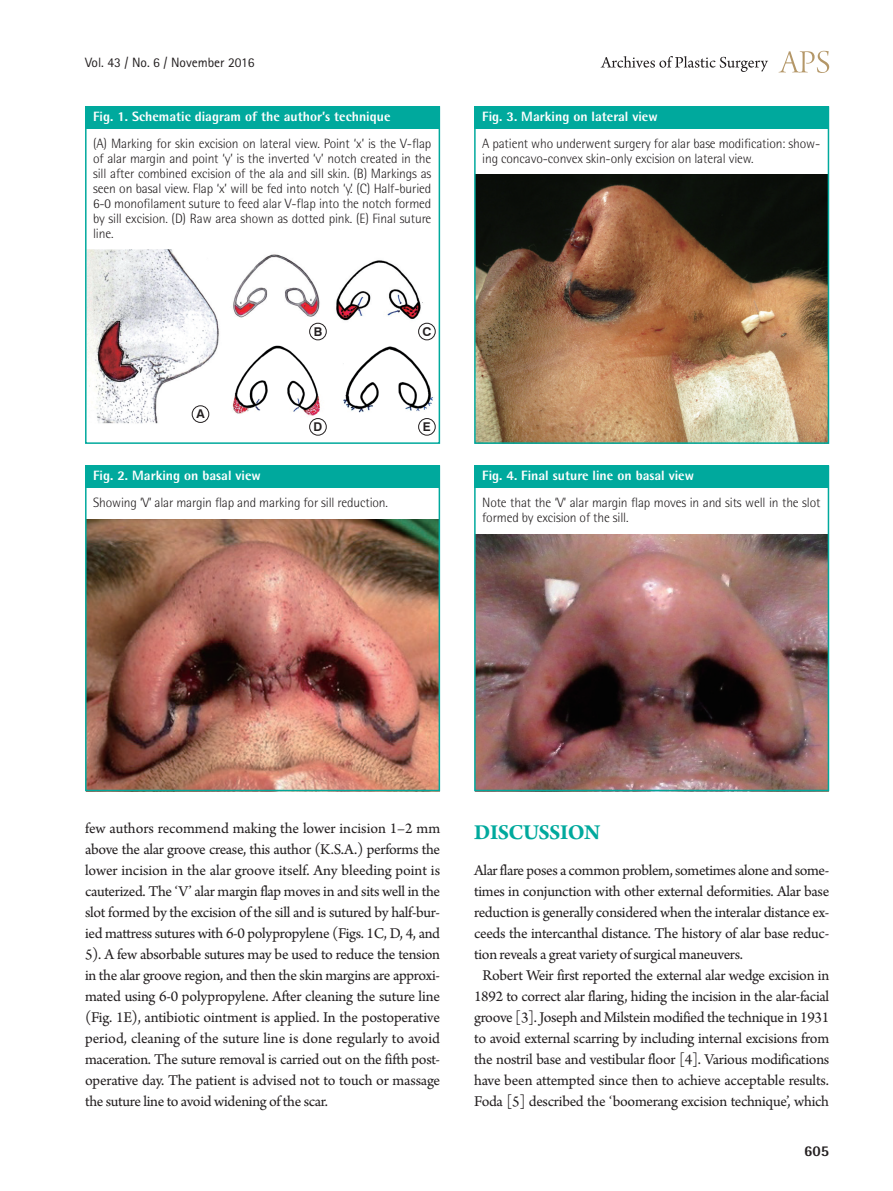
<style>
.page{position:relative;width:893px;height:1191px;background:#fff}
.page>*{position:absolute;margin:0;border:0;box-sizing:border-box;transform-origin:0 0}
.대제목{font:700 22.5px "Arno Pro";letter-spacing:-.02em;color:#00a99d}
.본문{font:15.75px/21px "Arno Pro";letter-spacing:-.02em;color:#231f20;text-align:justify}
.t1{font:800 15px "Rotis Semi Sans Std";color:#231f20}
.그림설명{font:300 13.5px/15px "Rotis Semi Sans Std";letter-spacing:-.01em;color:#231f20}
.표그림제목{font:800 13.5px "Rotis Semi Sans Std";color:#fff}
.t2{font:13.5px "Rotis Sans Serif Std";color:#231f20}
.t3{font:700 12.15px "Swiss 721 BT";color:#231f20}
</style>
<div class="page">
<svg style="left:779px;top:51px;width:50px;height:22px"></svg>
<svg style="left:601px;top:56px;width:167px;height:16px"></svg>
<img style="left:88px;top:519px;width:349px;height:269px">
<div style="left:85px;top:465px;width:354px;height:23px;background:#00a99d"></div>
<img style="left:477px;top:175px;width:349px;height:266px">
<div style="left:474px;top:106px;width:354px;height:23px;background:#00a99d"></div>
<img style="left:477px;top:534px;width:349px;height:254px">
<div style="left:474px;top:465px;width:354px;height:23px;background:#00a99d"></div>
<img style="left:232px;top:345px;width:201px;height:75px">
<img style="left:233px;top:254px;width:198px;height:70px">
<img style="left:88px;top:250px;width:131px;height:174px">
<div style="left:85px;top:106px;width:354px;height:23px;background:#00a99d"></div>
<div style="left:192px;top:406px;width:17px;height:16px;background:#fff;border-radius:50%"></div>
<div style="left:192px;top:405px;width:17px;height:17px;border:1px solid #231f20;border-radius:50%"></div>
<div style="left:310px;top:323px;width:16px;height:17px;background:#fff;border-radius:50%"></div>
<div style="left:309px;top:323px;width:17px;height:17px;border:1px solid #231f20;border-radius:50%"></div>
<div style="left:419px;top:323px;width:16px;height:17px;background:#fff;border-radius:50%"></div>
<div style="left:418px;top:323px;width:17px;height:17px;border:1px solid #231f20;border-radius:50%"></div>
<div style="left:310px;top:418px;width:16px;height:17px;background:#fff;border-radius:50%"></div>
<div style="left:309px;top:418px;width:17px;height:17px;border:1px solid #231f20;border-radius:50%"></div>
<div style="left:419px;top:418px;width:16px;height:17px;background:#fff;border-radius:50%"></div>
<div style="left:418px;top:418px;width:17px;height:17px;border:1px solid #231f20;border-radius:50%"></div>
<div style="left:85px;top:106px;width:355px;height:338px;border:2px solid #00a99d"></div>
<div style="left:474px;top:106px;width:355px;height:338px;border:2px solid #00a99d"></div>
<div style="left:474px;top:465px;width:355px;height:326px;border:2px solid #00a99d"></div>
<div style="left:85px;top:465px;width:355px;height:326px;border:2px solid #00a99d"></div>
<p class="t2" style="left:85px;top:54px;width:171px">Vol. 43 / No. 6 / November 2016</p>
<p class="표그림제목" style="left:93px;top:108px;width:299px">Fig. 1. Schematic diagram of the author’s technique</p>
<p class="그림설명" style="left:93px;top:136px;width:340px;text-align:justify">(A) Marking for skin excision on lateral view. Point ‘x’ is the V-flap of alar margin and point ‘y’ is the inverted ‘v’ notch created in the sill after combined excision of the ala and sill skin. (B) Markings as seen on basal view. Flap ‘x’ will be fed into notch ‘y.’ (C) Half-buried 6-0 monofilament suture to feed alar V-flap into the notch formed by sill excision. (D) Raw area shown as dotted pink. (E) Final suture line.</p>
<p class="t3" style="left:196px;top:407px;width:10px">A</p>
<p class="표그림제목" style="left:93px;top:467px;width:169px">Fig. 2. Marking on basal view</p>
<p class="t3" style="left:314px;top:324px;width:10px">B</p>
<p class="t3" style="left:422px;top:324px;width:10px">C</p>
<p class="t3" style="left:314px;top:419px;width:10px">D</p>
<p class="t3" style="left:423px;top:419px;width:9px">E</p>
<p class="그림설명" style="left:93px;top:495px;width:296px">Showing ‘V’ alar margin flap and marking for sill reduction.</p>
<p class="표그림제목" style="left:482px;top:108px;width:177px">Fig. 3. Marking on lateral view</p>
<p class="그림설명" style="left:482px;top:136px;width:340px">A patient who underwent surgery for alar base modification: show&shy;ing concavo-convex skin-only excision on lateral view.</p>
<p class="표그림제목" style="left:482px;top:467px;width:213px">Fig. 4. Final suture line on basal view</p>
<p class="그림설명" style="left:482px;top:495px;width:340px">Note that the ‘V’ alar margin flap moves in and sits well in the slot formed by excision of the sill.</p>
<p class="본문" style="left:85px;top:819px;width:357px">few authors recommend making the lower incision 1–2 mm above the alar groove crease, this author (K.S.A.) performs the lower incision in the alar groove itself. Any bleeding point is cauterized. The ‘V’ alar margin flap moves in and sits well in the slot formed by the excision of the sill and is sutured by half-bur&shy;ied mattress sutures with 6-0 polypropylene (Figs. 1C, D, 4, and 5). A few absorbable sutures may be used to reduce the tension in the alar groove region, and then the skin margins are approxi&shy;mated using 6-0 polypropylene. After cleaning the suture line (Fig. 1E), antibiotic ointment is applied. In the postoperative period, cleaning of the suture line is done regularly to avoid maceration. The suture removal is carried out on the fifth post&shy;operative day. The patient is advised not to touch or massage the suture line to avoid widening of the scar.</p>
<p class="대제목" style="left:474px;top:819px;width:128px">DISCUSSION</p>
<p class="본문" style="left:474px;top:861px;width:357px">Alar flare poses a common problem, sometimes alone and some&shy;times in conjunction with other external deformities. Alar base reduction is generally considered when the interalar distance ex&shy;ceeds the intercanthal distance. The history of alar base reduc&shy;tion reveals a great variety of surgical maneuvers.</p>
<p class="본문" style="left:474px;top:966px;width:357px;text-align:center">Robert Weir first reported the external alar wedge excision in 1892 to correct alar flaring, hiding the incision in the alar-facial groove [3]. Joseph and Milstein modified the technique in 1931 to avoid external scarring by including internal excisions from the nostril base and vestibular floor [4]. Various modifications have been attempted since then to achieve acceptable results.<br>Foda [5] described the ‘boomerang excision technique’, which</p>
<p class="t1" style="left:804px;top:1141px;width:27px">605</p>
</div>
